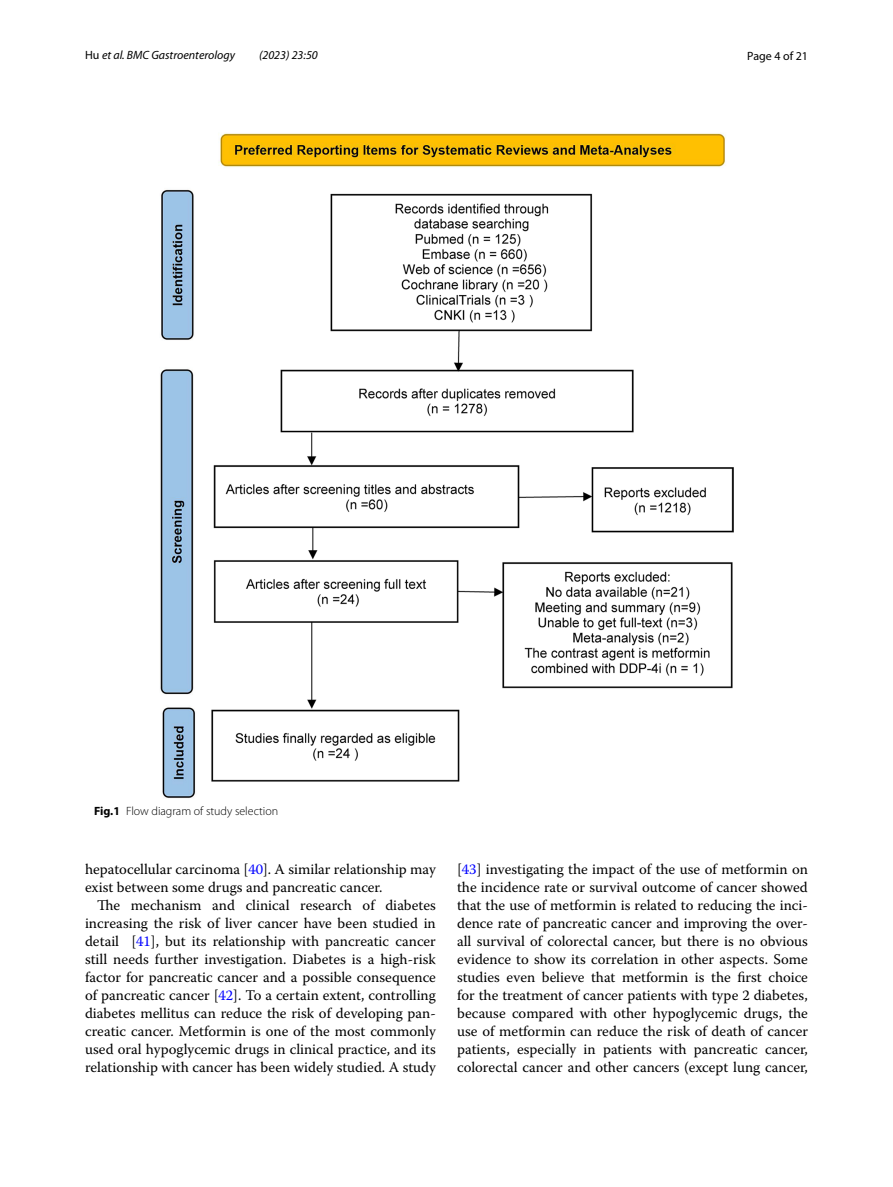
<style>
.page{position:relative;width:893px;height:1187px;background:#fff}
.page>*{position:absolute;margin:0;border:0;box-sizing:border-box;transform-origin:0 0}
.t1{font:14.7px/18px "Warnock Pro";color:#000;text-align:justify}
.t2{font:italic 12px "Myriad Pro";color:#000}
.t3{font:300 12px "Myriad Pro";color:#000}
.t4{font:12px "Myriad Pro";color:#000}
.s1{font-style:normal}
.s2{font-weight:700}
.s3{color:#00f}
</style>
<div class="page">
<img style="left:160px;top:133px;width:573px;height:665px">
<p class="t2" style="left:85px;top:48px;width:152px"><span class="s1">Hu</span> et al. BMC Gastroenterology</p>
<p class="t2" style="left:259px;top:48px;width:60px">(2023) 23:50</p>
<p class="t4" style="left:747px;top:48px;width:62px">Page 4 of 21</p>
<p class="t3" style="left:94px;top:804px;width:186px"><span class="s2">Fig.1</span> Flow diagram of study selection</p>
<p class="t1" style="left:85px;top:860px;width:352px">hepatocellular carcinoma [<span class="s3">40</span>]. A similar relationship may exist between some drugs and pancreatic cancer.</p>
<p class="t1" style="left:85px;top:896px;width:352px;text-indent:12px">The mechanism and clinical research of diabetes increasing the risk of liver cancer have been studied in detail [<span class="s3">41</span>], but its relationship with pancreatic cancer still needs further investigation. Diabetes is a high-risk factor for pancreatic cancer and a possible consequence of pancreatic cancer [<span class="s3">42</span>]. To a certain extent, controlling diabetes mellitus can reduce the risk of developing pan&shy;creatic cancer. Metformin is one of the most commonly used oral hypoglycemic drugs in clinical practice, and its relationship with cancer has been widely studied. A study</p>
<p class="t1" style="left:457px;top:860px;width:352px">[<span class="s3">43</span>] investigating the impact of the use of metformin on the incidence rate or survival outcome of cancer showed that the use of metformin is related to reducing the inci&shy;dence rate of pancreatic cancer and improving the over&shy;all survival of colorectal cancer, but there is no obvious evidence to show its correlation in other aspects. Some studies even believe that metformin is the first choice for the treatment of cancer patients with type 2 diabetes, because compared with other hypoglycemic drugs, the use of metformin can reduce the risk of death of cancer patients, especially in patients with pancreatic cancer, colorectal cancer and other cancers (except lung cancer,</p>
</div>
